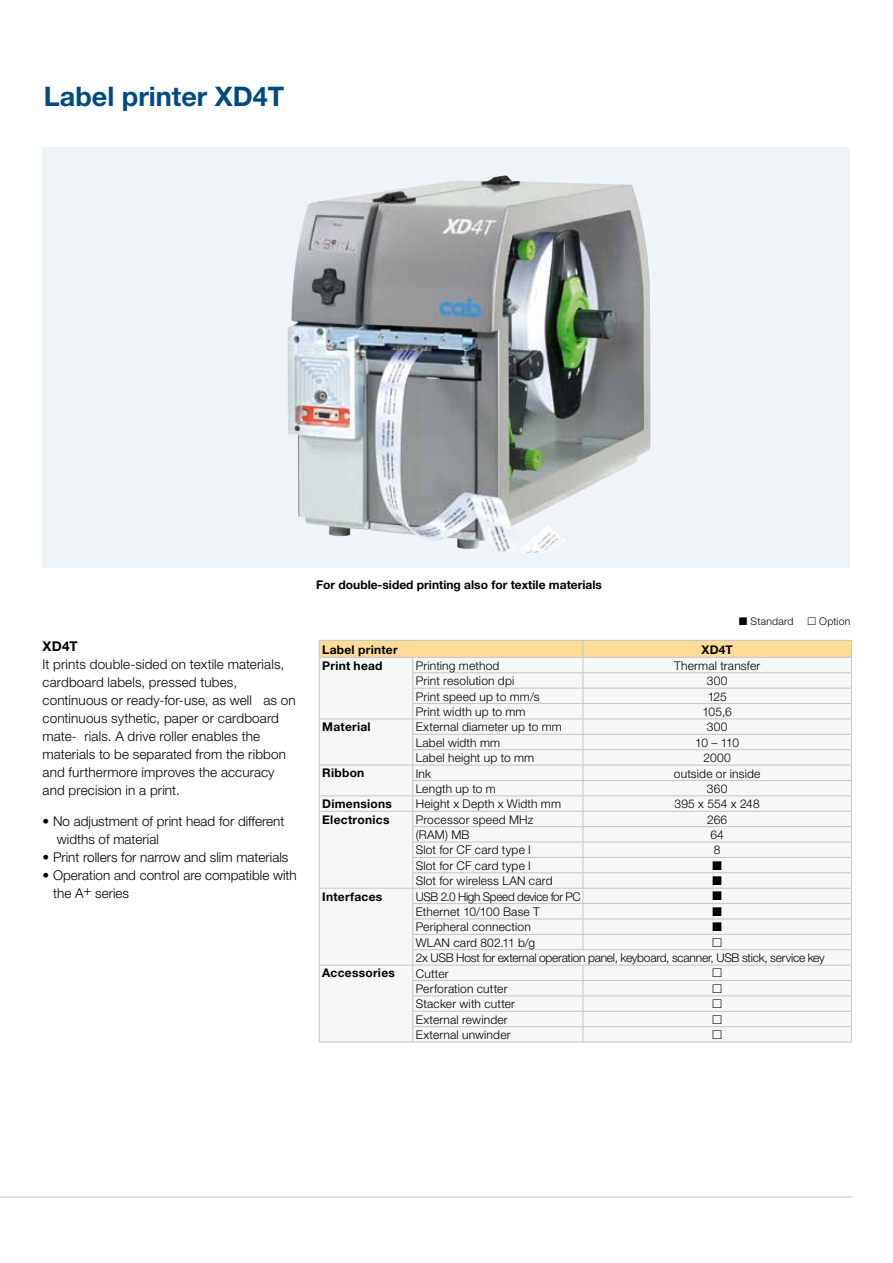
<style>
.page{position:relative;width:893px;height:1263px;background:#fff}
.page>*{position:absolute;margin:0;border:0;box-sizing:border-box;transform-origin:0 0}
.t1{font:700 27px "Helvetica Neue";color:#004a83}
.t2{font:300 13.5px/18px "Helvetica Neue";letter-spacing:.005em;color:#000}
.t3{font:700 13.5px "Helvetica Neue";color:#000}
.t4{font:300 12px/15.5px "Helvetica Neue";letter-spacing:.015em;color:#000}
.t5{font:300 12px/15.5px "Helvetica Neue";letter-spacing:-.02em;color:#000}
.t6{font:700 12px "Helvetica Neue";letter-spacing:.02em;color:#000}
.t7{font:700 12px "Helvetica Neue";color:#000}
.t8{font:300 10.5px "Helvetica Neue";letter-spacing:.02em;color:#000}
</style>
<div class="page">
<hr style="left:0;top:1197px;width:852px;height:1px;background:#c3c5c8">
<div style="left:43px;top:148px;width:807px;height:420px;background:#eef4f7"></div>
<img style="left:287px;top:175px;width:363px;height:378px">
<hr style="left:413px;top:1042px;width:170px;height:1px;background:#c3c5c8">
<hr style="left:319px;top:1042px;width:94px;height:1px;background:#c3c5c8">
<hr style="left:583px;top:1042px;width:269px;height:1px;background:#c3c5c8">
<svg style="left:319px;top:640px;width:533px;height:402px"></svg>
<h1 class="t1" style="left:44px;top:79px;width:242px">Label printer XD4T</h1>
<p class="t3" style="left:43px;top:637px;width:37px">XD4T</p>
<p class="t2" style="left:43px;top:654px;width:255px">It prints double-sided on textile materials, cardboard labels, pressed tubes, continuous or ready-for-use, as well as on continuous sythetic, paper or cardboard mate- rials. A drive roller enables the materials to be separated from the ribbon and furthermore improves the accuracy and precision in a print.</p>
<p class="t2" style="left:57px;top:812px;width:229px;text-indent:-14px">• No adjustment of print head for different widths of material</p>
<p class="t2" style="left:43px;top:848px;width:247px">• Print rollers for narrow and slim materials</p>
<p class="t2" style="left:53px;top:866px;width:245px;text-indent:-11px">• Operation and control are compatible with the A+ series</p>
<p class="t7" style="left:316px;top:577px;width:287px">For double-sided printing also for textile materials</p>
<p class="t8" style="left:751px;top:615px;width:44px">Standard</p>
<p class="t8" style="left:819px;top:615px;width:33px">Option</p>
<p class="t6" style="left:322px;top:642px;width:77px">Label printer</p>
<p class="t6" style="left:701px;top:642px;width:33px">XD4T</p>
<p class="t6" style="left:322px;top:658px;width:62px">Print head</p>
<p class="t4" style="left:416px;top:657px;width:85px">Printing method</p>
<p class="t4" style="left:674px;top:657px;width:88px">Thermal transfer</p>
<p class="t4" style="left:416px;top:673px;width:100px">Print resolution dpi</p>
<p class="t4" style="left:707px;top:673px;width:22px">300</p>
<p class="t4" style="left:416px;top:688px;width:125px">Print speed up to mm/s</p>
<p class="t4" style="left:708px;top:688px;width:21px">125</p>
<p class="t4" style="left:416px;top:704px;width:111px">Print width up to mm</p>
<p class="t4" style="left:702px;top:704px;width:31px">105,6</p>
<p class="t6" style="left:322px;top:720px;width:50px">Material</p>
<p class="t4" style="left:416px;top:719px;width:148px">External diameter up to mm</p>
<p class="t4" style="left:707px;top:719px;width:22px">300</p>
<p class="t4" style="left:416px;top:734px;width:86px">Label width mm</p>
<p class="t4" style="left:695px;top:734px;width:45px">10 – 110</p>
<p class="t4" style="left:416px;top:750px;width:120px">Label height up to mm</p>
<p class="t4" style="left:703px;top:750px;width:29px">2000</p>
<p class="t6" style="left:322px;top:766px;width:44px">Ribbon</p>
<p class="t4" style="left:416px;top:765px;width:17px">Ink</p>
<p class="t4" style="left:674px;top:765px;width:88px">outside or inside</p>
<p class="t4" style="left:416px;top:781px;width:82px">Length up to m</p>
<p class="t4" style="left:707px;top:781px;width:22px">360</p>
<p class="t6" style="left:322px;top:796px;width:71px">Dimensions</p>
<p class="t4" style="left:416px;top:796px;width:147px">Height x Depth x Width mm</p>
<p class="t4" style="left:675px;top:796px;width:87px">395 x 554 x 248</p>
<p class="t6" style="left:322px;top:812px;width:69px">Electronics</p>
<p class="t4" style="left:416px;top:811px;width:119px">Processor speed MHz</p>
<p class="t4" style="left:707px;top:811px;width:22px">266</p>
<p class="t4" style="left:416px;top:827px;width:55px">(RAM) MB</p>
<p class="t4" style="left:710px;top:827px;width:15px">64</p>
<p class="t4" style="left:416px;top:842px;width:117px">Slot for CF card type I</p>
<p class="t4" style="left:714px;top:842px;width:8px">8</p>
<p class="t4" style="left:416px;top:857px;width:138px">Slot for CF card type I<br>Slot for wireless LAN card</p>
<p class="t6" style="left:322px;top:889px;width:62px">Interfaces</p>
<p class="t5" style="left:416px;top:888px;width:410px">USB 2.0 High Speed device for PC<br>Ethernet 10/100 Base T<br>Peripheral connection<br>WLAN card 802.11 b/g<br>2x USB Host for external operation panel, keyboard, scanner, USB stick, service key</p>
<p class="t6" style="left:322px;top:966px;width:74px">Accessories</p>
<p class="t4" style="left:416px;top:965px;width:101px">Cutter<br>Perforation cutter<br>Stacker with cutter<br>External rewinder<br>External unwinder</p>
</div>
